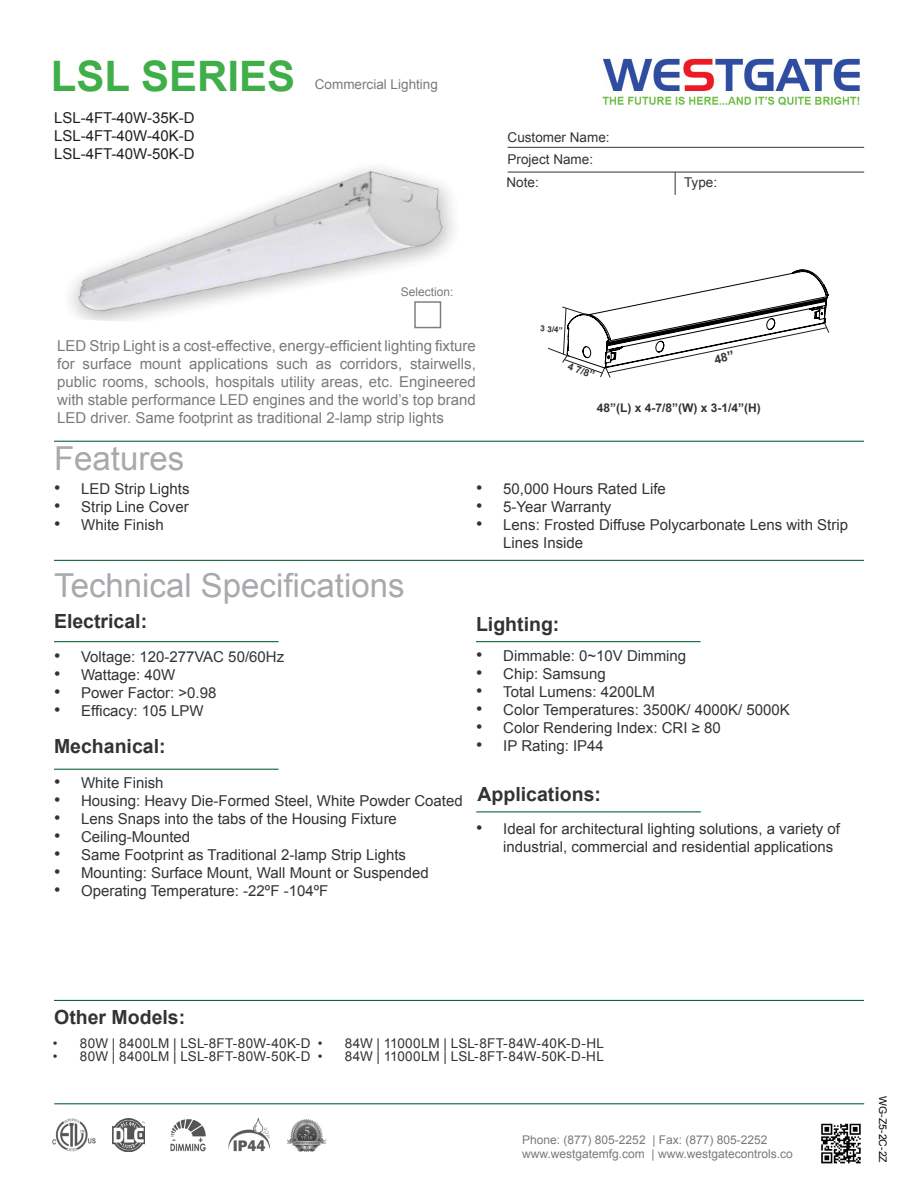
<style>
.page{position:relative;width:918px;height:1188px;background:#fff}
.page>*{position:absolute;margin:0;border:0;box-sizing:border-box;transform-origin:0 0}
.t1{font:700 42px "Arial";color:#40ae49}
.t2{font:33px "Arial";color:#a8a9ad}
.t3{font:700 19.5px "Arial";color:#333}
.t4{font:15px/18px "Arial";color:#333}
.t5{font:15px/18px "Arial";color:#787a7d;text-align:justify}
.t6{font:15px "Arial";color:#323332}
.t7{font:15px "Arial";color:#231f20}
.t8{font:13.5px "Arial";letter-spacing:.01em;color:#333}
.t9{font:13.5px "Arial";color:#787a7d}
.t10{font:12px "Arial";color:#787a7d}
.t11{font:700 12px "Arial";color:#333}
.t12{font:10.5px "Arial";color:#040503}
.t13{font:700 9.9px "Arial";color:#333}
.t14{font:700 8.25px "Arial";color:#333}
.s1{font-size:11.1px}
.s2{font-size:18px}
</style>
<div class="page">
<img style="left:71px;top:168px;width:383px;height:161px">
<hr style="left:54px;top:441px;width:810px;height:1px;background:#0d6736">
<hr style="left:508px;top:147px;width:356px;height:1px;background:#333">
<svg style="left:675px;top:173px;width:1px;height:22px"></svg>
<hr style="left:508px;top:172px;width:356px;height:1px;background:#333">
<hr style="left:54px;top:560px;width:810px;height:1px;background:#0d6736">
<hr style="left:54px;top:641px;width:225px;height:1px;background:#0d6736">
<hr style="left:476px;top:641px;width:225px;height:1px;background:#0d6736">
<hr style="left:54px;top:769px;width:225px;height:1px;background:#0d6736">
<img style="left:602px;top:58px;width:258px;height:48px">
<hr style="left:476px;top:811px;width:225px;height:1px;background:#0d6736">
<hr style="left:54px;top:1103px;width:810px;height:1px;background:#0d6736">
<hr style="left:54px;top:1000px;width:810px;height:1px;background:#0d6736">
<img style="left:821px;top:1123px;width:40px;height:41px">
<img style="left:170px;top:1119px;width:36px;height:33px">
<img style="left:52px;top:1119px;width:44px;height:32px">
<img style="left:112px;top:1119px;width:33px;height:33px">
<img style="left:229px;top:1119px;width:40px;height:33px">
<img style="left:287px;top:1119px;width:39px;height:33px">
<div style="left:414px;top:301px;width:27px;height:27px;background:#fff;border:2px solid #7f7f7f"></div>
<svg style="left:548px;top:270px;width:281px;height:108px"></svg>
<p class="t1" style="left:51px;top:48px;width:246px">LSL SERIES</p>
<p class="t7" style="left:54px;top:108px;width:142px">LSL-4FT-40W-35K-D</p>
<p class="t7" style="left:54px;top:126px;width:142px">LSL-4FT-40W-40K-D</p>
<p class="t7" style="left:54px;top:144px;width:142px">LSL-4FT-40W-50K-D</p>
<p class="t9" style="left:315px;top:75px;width:125px">Commercial Lighting</p>
<p class="t8" style="left:508px;top:128px;width:104px">Customer Name:</p>
<p class="t8" style="left:508px;top:150px;width:87px">Project Name:</p>
<p class="t8" style="left:507px;top:173px;width:34px">Note:</p>
<p class="t8" style="left:684px;top:173px;width:35px">Type:</p>
<p class="t10" style="left:401px;top:283px;width:54px">Selection:</p>
<p class="t5" style="left:57px;top:337px;width:420px">LED Strip Light is a cost-effective, energy-efficient lighting fixture for surface mount applications such as corridors, stairwells, public rooms, schools, hospitals utility areas, etc. Engineered with stable performance LED engines and the world’s top brand LED driver. Same footprint as traditional 2-lamp strip lights</p>
<p class="t2" style="left:54px;top:437px;width:132px">Features</p>
<p class="t14" style="left:541px;top:323px;width:24px;rotate:4deg">3 3/4”</p>
<p class="t13" style="left:571px;top:360px;width:29px;rotate:20deg">4 7/8<span class="s1">”</span></p>
<p class="t11" style="left:597px;top:400px;width:166px">48”(L) x 4-7/8”(W) x 3-1/4”(H)</p>
<p class="t4" style="left:54px;top:480px;width:137px"><span class="s2">•</span> LED Strip Lights</p>
<p class="t4" style="left:54px;top:498px;width:136px"><span class="s2">•</span> Strip Line Cover</p>
<p class="t4" style="left:54px;top:516px;width:111px"><span class="s2">•</span> White Finish</p>
<p class="t2" style="left:54px;top:564px;width:352px">Technical Specifications</p>
<p class="t3" style="left:54px;top:608px;width:95px">Electrical:</p>
<p class="t4" style="left:54px;top:648px;width:232px"><span class="s2">•</span> Voltage: 120-277VAC 50/60Hz</p>
<p class="t4" style="left:54px;top:666px;width:123px"><span class="s2">•</span> Wattage: 40W</p>
<p class="t4" style="left:54px;top:684px;width:164px"><span class="s2">•</span> Power Factor: &gt;0.98</p>
<p class="t4" style="left:54px;top:702px;width:151px"><span class="s2">•</span> Efficacy: 105 LPW</p>
<p class="t3" style="left:54px;top:733px;width:113px">Mechanical:</p>
<p class="t4" style="left:54px;top:773px;width:111px"><span class="s2">•</span> White Finish</p>
<p class="t4" style="left:54px;top:791px;width:410px"><span class="s2">•</span> Housing: Heavy Die-Formed Steel, White Powder Coated</p>
<p class="t4" style="left:54px;top:809px;width:345px"><span class="s2">•</span> Lens Snaps into the tabs of the Housing Fixture</p>
<p class="t4" style="left:54px;top:827px;width:138px"><span class="s2">•</span> Ceiling-Mounted</p>
<p class="t4" style="left:54px;top:845px;width:354px"><span class="s2">•</span> Same Footprint as Traditional 2-lamp Strip Lights</p>
<p class="t4" style="left:54px;top:863px;width:376px"><span class="s2">•</span> Mounting: Surface Mount, Wall Mount or Suspended</p>
<p class="t4" style="left:54px;top:881px;width:276px"><span class="s2">•</span> Operating Temperature: -22ºF -104ºF</p>
<p class="t4" style="left:476px;top:480px;width:191px"><span class="s2">•</span> 50,000 Hours Rated Life</p>
<p class="t4" style="left:476px;top:498px;width:137px"><span class="s2">•</span> 5-Year Warranty</p>
<p class="t4" style="left:503px;top:516px;width:346px;text-indent:-27px"><span class="s2">•</span> Lens: Frosted Diffuse Polycarbonate Lens with Strip<br>Lines Inside</p>
<p class="t3" style="left:476px;top:611px;width:85px">Lighting:</p>
<p class="t6" style="left:476px;top:646px;width:211px"><span class="s2">•</span> Dimmable: 0~10V Dimming</p>
<p class="t6" style="left:476px;top:664px;width:131px"><span class="s2">•</span> Chip: Samsung</p>
<p class="t6" style="left:476px;top:682px;width:180px"><span class="s2">•</span> Total Lumens: 4200LM</p>
<p class="t6" style="left:476px;top:700px;width:315px"><span class="s2">•</span> Color Temperatures: 3500K/ 4000K/ 5000K</p>
<p class="t6" style="left:476px;top:718px;width:246px"><span class="s2">•</span> Color Rendering Index: CRI ≥ 80</p>
<p class="t6" style="left:476px;top:736px;width:129px"><span class="s2">•</span> IP Rating: IP44</p>
<p class="t3" style="left:478px;top:781px;width:125px">Applications:</p>
<p class="t4" style="left:503px;top:820px;width:338px;text-indent:-27px"><span class="s2">•</span> Ideal for architectural lighting solutions, a variety of industrial, commercial and residential applications</p>
<p class="t3" style="left:54px;top:1004px;width:133px">Other Models:</p>
<p class="t8" style="left:53px;top:1034px;width:259px">• 80W | 8400LM | LSL-8FT-80W-40K-D</p>
<p class="t8" style="left:53px;top:1047px;width:259px">• 80W | 8400LM | LSL-8FT-80W-50K-D</p>
<p class="t8" style="left:318px;top:1034px;width:288px">• 84W | 11000LM | LSL-8FT-84W-40K-D-HL</p>
<p class="t8" style="left:318px;top:1047px;width:288px">• 84W | 11000LM | LSL-8FT-84W-50K-D-HL</p>
<p class="t10" style="left:522px;top:1132px;width:247px">Phone: (877) 805-2252 | Fax: (877) 805-2252</p>
<p class="t10" style="left:522px;top:1146px;width:272px">www.westgatemfg.com | www.westgatecontrols.co</p>
<p class="t12" style="left:890px;top:1096px;width:68px;rotate:90deg">WG-Z5-2C-2Z</p>
</div>
